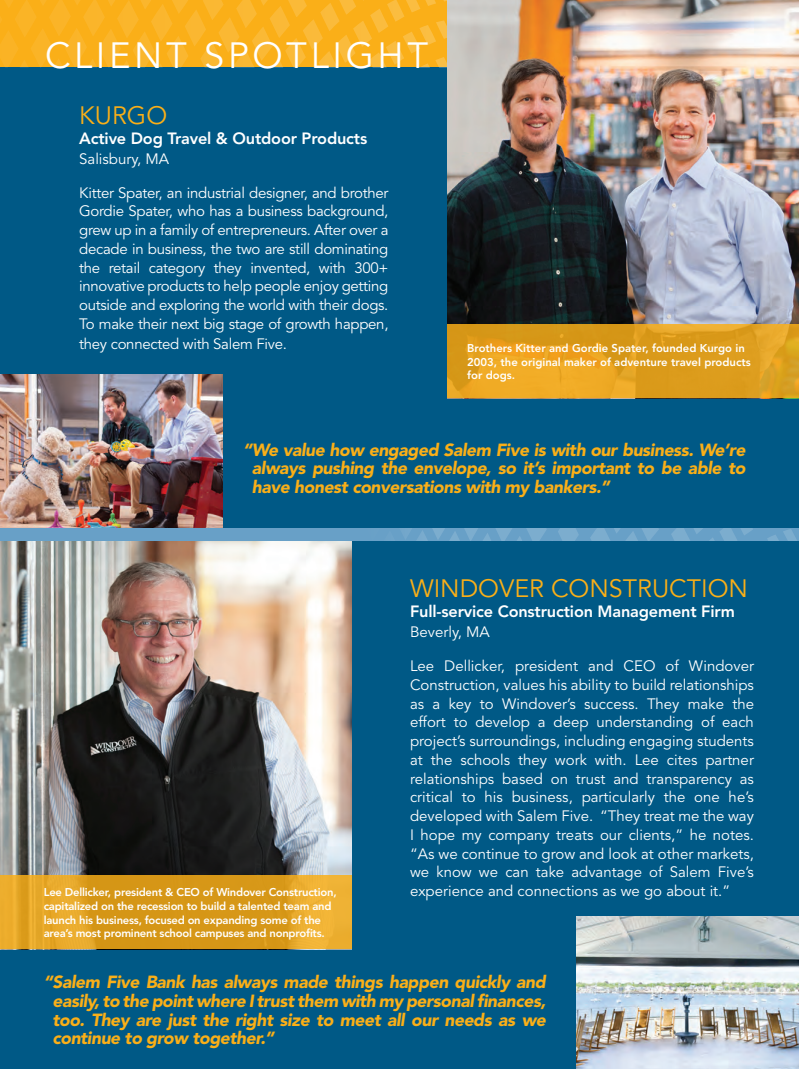
<style>
.page{position:relative;width:799px;height:1069px;background:#fff}
.page>*{position:absolute;margin:0;border:0;box-sizing:border-box;transform-origin:0 0}
.t1{font:36.25px "Avenir LT Std";letter-spacing:.1em;color:#fff}
.t2{font:25px "Avenir LT Std";color:#faaf18}
.t3{font:italic 900 17.5px/18.8px "Avenir LT Std";letter-spacing:-.025em;color:#faaf18;text-align:justify}
.t4{font:800 16.25px "Avenir LT Std";letter-spacing:-.01em;color:#fff}
.t5{font:15px/18.9px "Avenir LT Std";color:#fff;text-align:justify}
.t6{font:800 11.25px "Avenir LT Std";letter-spacing:-.02em;color:#fff}
.t7{font:800 11.25px/13.8px "Avenir LT Std";color:#fff}
</style>
<div class="page">
<div style="left:0;top:68px;width:799px;height:1001px;background:#005986"></div>
<img style="left:0;top:540px;width:351px;height:336px">
<svg style="left:0;top:876px;width:351px;height:73px;background:#de9f20"></svg>
<svg style="left:0;top:0;width:448px;height:68px;background:#f6b123"></svg>
<img style="left:448px;top:0;width:351px;height:325px">
<svg style="left:448px;top:325px;width:351px;height:73px;background:#e1a01f"></svg>
<img style="left:0;top:375px;width:223px;height:153px">
<div style="left:0;top:528px;width:799px;height:12px;background:#68a0c7"></div>
<svg style="left:671px;top:528px;width:82px;height:12px"></svg>
<svg style="left:264px;top:528px;width:315px;height:13px"></svg>
<svg style="left:590px;top:528px;width:69px;height:12px"></svg>
<svg style="left:767px;top:529px;width:30px;height:11px"></svg>
<img style="left:576px;top:916px;width:223px;height:153px">
<h1 class="t1" style="left:45px;top:34px;width:385px">CLIENT SPOTLIGHT</h1>
<h2 class="t2" style="left:79px;top:101px;width:90px">KURGO</h2>
<p class="t4" style="left:79px;top:129px;width:289px">Active Dog Travel &amp; Outdoor Products</p>
<p class="t5" style="left:79px;top:150px;width:92px">Salisbury, MA</p>
<p class="t5" style="left:79px;top:183px;width:311px">Kitter Spater, an industrial designer, and brother Gordie Spater, who has a business background, grew up in a family of entrepreneurs. After over a decade in business, the two are still dominating the retail category they invented, with 300+ innovative products to help people enjoy getting outside and exploring the world with their dogs.<br>To make their next big stage of growth happen, they connected with Salem Five.</p>
<p class="t7" style="left:467px;top:341px;width:285px">Brothers Kitter and Gordie Spater, founded Kurgo in<br>2003, the original maker of adventure travel products for dogs.</p>
<h3 class="t3" style="left:252px;top:440px;width:495px;text-indent:-9px">“We value how engaged Salem Five is with our business. We’re always pushing the envelope, so it’s important to be able to have honest conversations with my bankers.”</h3>
<p class="t2" style="left:410px;top:574px;width:339px">WINDOVER CONSTRUCTION</p>
<p class="t4" style="left:410px;top:602px;width:326px">Full-service Construction Management Firm</p>
<p class="t5" style="left:410px;top:623px;width:81px">Beverly, MA</p>
<p class="t5" style="left:410px;top:657px;width:345px">Lee Dellicker, president and CEO of Windover</p>
<p class="t5" style="left:410px;top:676px;width:345px">Construction, values his ability to build relationships</p>
<p class="t5" style="left:410px;top:694px;width:345px">as a key to Windover’s success. They make the</p>
<p class="t5" style="left:410px;top:713px;width:345px">effort to develop a deep understanding of each</p>
<p class="t5" style="left:410px;top:732px;width:345px">project’s surroundings, including engaging students</p>
<p class="t5" style="left:410px;top:751px;width:345px">at the schools they work with. Lee cites partner</p>
<p class="t5" style="left:410px;top:769px;width:345px">relationships based on trust and transparency as</p>
<p class="t5" style="left:410px;top:788px;width:345px">critical to his business, particularly the one he’s</p>
<p class="t5" style="left:410px;top:807px;width:345px">developed with Salem Five. “They treat me the way</p>
<p class="t5" style="left:410px;top:826px;width:345px">I hope my company treats our clients,” he notes.</p>
<p class="t5" style="left:410px;top:844px;width:345px">“As we continue to grow and look at other markets,</p>
<p class="t5" style="left:410px;top:863px;width:345px">we know we can take advantage of Salem Five’s</p>
<p class="t6" style="left:44px;top:885px;width:294px">Lee Dellicker, president &amp; CEO of Windover Construction,</p>
<p class="t5" style="left:410px;top:882px;width:322px">experience and connections as we go about it.”</p>
<p class="t6" style="left:44px;top:899px;width:289px">capitalized on the recession to build a talented team and</p>
<p class="t6" style="left:44px;top:913px;width:279px">launch his business, focused on expanding some of the</p>
<p class="t6" style="left:44px;top:927px;width:282px">area’s most prominent school campuses and nonprofts.</p>
<h3 class="t3" style="left:52px;top:972px;width:495px;text-indent:-9px">“Salem Five Bank has always made things happen quickly and easily, to the point where I trust them with my personal fnances, too. They are just the right size to meet all our needs as we continue to grow together.”</h3>
</div>
